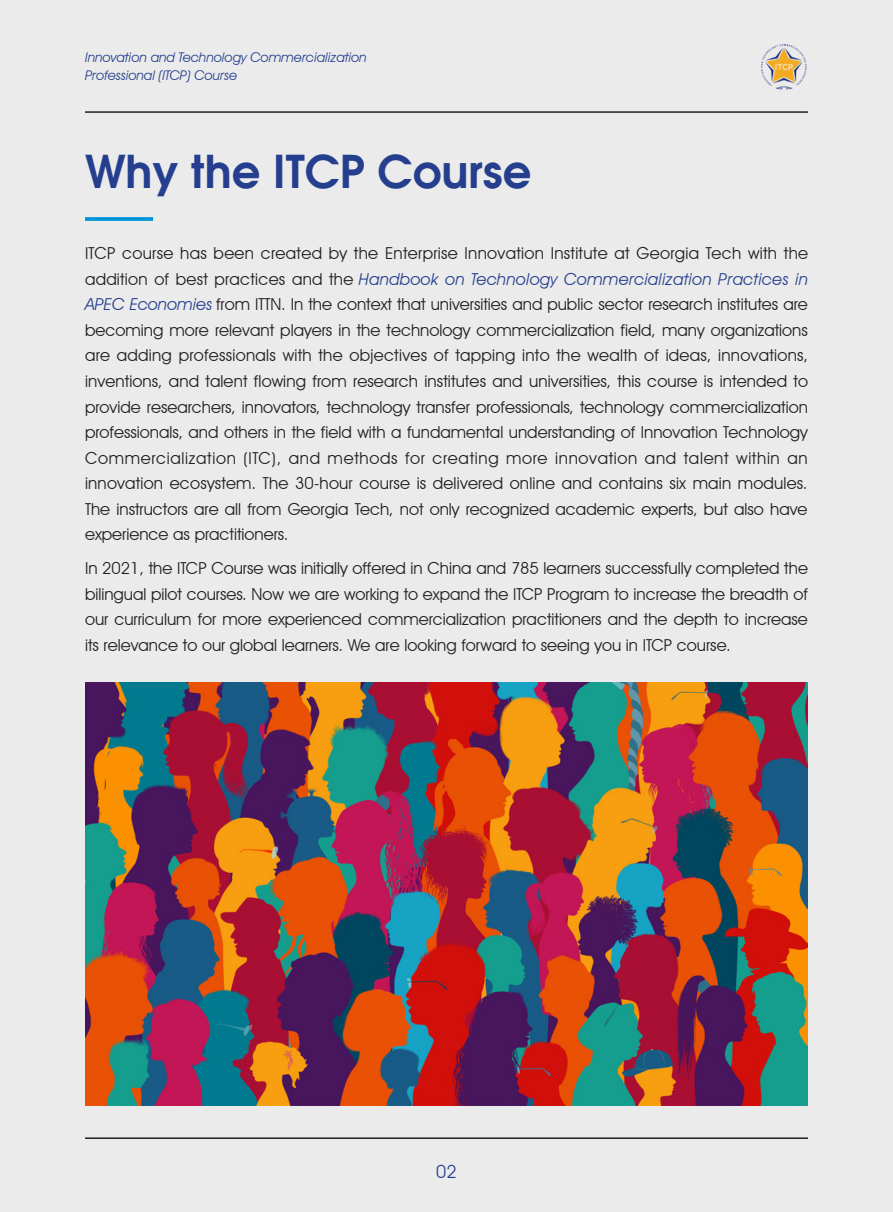
<style>
.page{position:relative;width:893px;height:1212px;background:#ebebeb}
.page>*{position:absolute;margin:0;border:0;box-sizing:border-box;transform-origin:0 0}
.t1{font:600 45px "Avant Garde";color:#253f8e}
.t2{font:18px "Avant Garde IT Cby BT";color:#253f8e}
.t3{font:16.5px/25.5px "Avant Garde IT Cby BT";color:#231f20;text-align:justify}
.t4{font:italic 13.35px/18.3px "Avant Garde IT Cby BT";color:#253f8e}
.s1{font-style:italic;color:#253f8e}
</style>
<div class="page">
<hr style="left:85px;top:111px;width:723px;height:2px;background:#231f20">
<hr style="left:85px;top:1137px;width:723px;height:2px;background:#231f20">
<img style="left:761px;top:44px;width:46px;height:46px">
<svg style="left:85px;top:217px;width:68px;height:4px"></svg>
<img style="left:85px;top:682px;width:723px;height:423px">
<p class="t4" style="left:85px;top:48px;width:283px">Innovation and Technology Commercialization<br>Professional (ITCP) Course</p>
<p class="t1" style="left:85px;top:142px;width:448px">Why the ITCP Course</p>
<p class="t3" style="left:85px;top:241px;width:725px">ITCP course has been created by the Enterprise Innovation Institute at Georgia Tech with the addition of best practices and the <span class="s1">Handbook on Technology Commercialization Practices in APEC Economies</span> from ITTN. In the context that universities and public sector research institutes are becoming more relevant players in the technology commercialization field, many organizations are adding professionals with the objectives of tapping into the wealth of ideas, innovations, inventions, and talent flowing from research institutes and universities, this course is intended to provide researchers, innovators, technology transfer professionals, technology commercialization professionals, and others in the field with a fundamental understanding of Innovation Technology Commercialization (ITC), and methods for creating more innovation and talent within an innovation ecosystem. The 30-hour course is delivered online and contains six main modules.<br>The instructors are all from Georgia Tech, not only recognized academic experts, but also have experience as practitioners.</p>
<p class="t3" style="left:85px;top:555px;width:724px">In 2021, the ITCP Course was initially offered in China and 785 learners successfully completed the bilingual pilot courses. Now we are working to expand the ITCP Program to increase the breadth of our curriculum for more experienced commercialization practitioners and the depth to increase its relevance to our global learners. We are looking forward to seeing you in ITCP course.</p>
<p class="t2" style="left:436px;top:1161px;width:22px">02</p>
</div>
